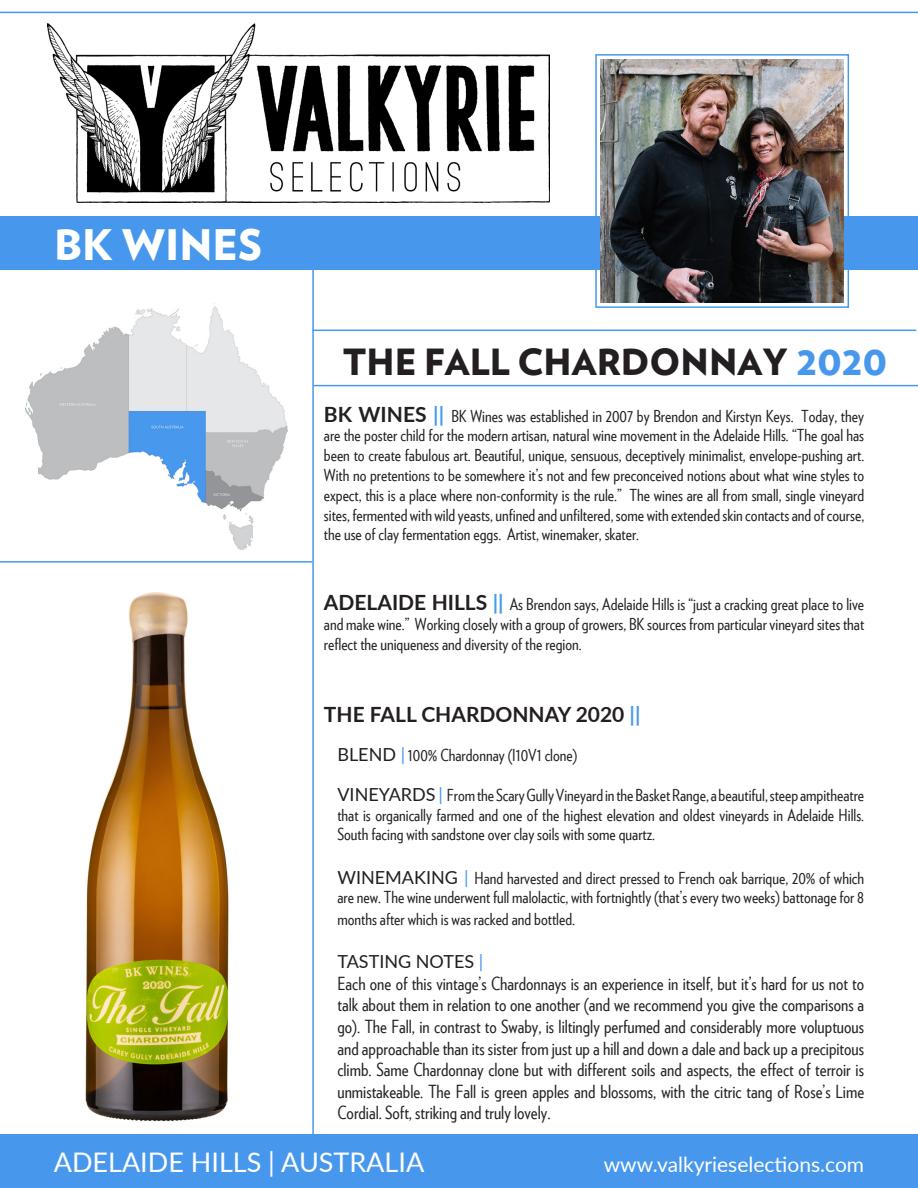
<style>
.page{position:relative;width:918px;height:1188px;background:#fff}
.page>*{position:absolute;margin:0;border:0;box-sizing:border-box;transform-origin:0 0}
.t1{font:900 42px "Verlag";color:#fff}
.t2{font:900 36px "Verlag";color:#231f20}
.t3{font:27px "Lato";color:#fff}
.t4{font:21px "Lato";color:#fff}
.t5{font:700 21px "Lato";color:#231f20}
.t6{font:18px/21.6px "Verlag Condensed";color:#231f20;text-align:justify}
.t7{font:18px "Lato";color:#231f20}
.t8{font:16.5px/19.8px "Verlag Condensed";color:#231f20;text-align:justify}
.s1{font-size:42px;color:#4798ed}
.s2{font-family:"Lato";font-weight:700;font-size:21px}
.s3{font-family:"Lato";font-weight:700;font-size:21px;color:#4798ed}
.s4{color:#4798ed}
.s5{font-family:"Lato";font-size:18px}
.s6{font-family:"Lato";font-size:18px;color:#4798ed}
</style>
<div class="page">
<img style="left:47px;top:23px;width:502px;height:180px">
<img style="left:85px;top:592px;width:144px;height:530px">
<hr style="left:312px;top:216px;width:2px;height:972px;background:#4798ed">
<div style="left:0;top:216px;width:918px;height:54px;background:#4798ed"></div>
<img style="left:601px;top:59px;width:243px;height:243px">
<div style="left:1px;top:1134px;width:917px;height:54px;background:#4798ed"></div>
<hr style="left:0;top:561px;width:312px;height:2px;background:#4798ed">
<img style="left:26px;top:306px;width:261px;height:244px">
<div style="left:595px;top:54px;width:254px;height:254px;border:2px solid #4798ed"></div>
<hr style="left:312px;top:330px;width:604px;height:1px;background:#4798ed">
<hr style="left:314px;top:385px;width:604px;height:1px;background:#4798ed">
<hr style="left:0;top:12px;width:918px;height:1px;background:#4798ed">
<p class="t1" style="left:54px;top:210px;width:210px">BK WINES</p>
<p class="t2" style="left:343px;top:332px;width:546px">THE FALL CHARDONNAY <span class="s1">2020</span></p>
<p class="t8" style="left:324px;top:405px;width:542px"><span class="s2">BK WINES</span> <span class="s3">||</span> BK Wines was established in 2007 by Brendon and Kirstyn Keys. Today, they are the poster child for the modern artisan, natural wine movement in the Adelaide Hills. “The goal has been to create fabulous art. Beautiful, unique, sensuous, deceptively minimalist, envelope-pushing art.<br>With no pretentions to be somewhere it’s not and few preconceived notions about what wine styles to expect, this is a place where non-conformity is the rule.” The wines are all from small, single vineyard sites, fermented with wild yeasts, unfined and unfiltered, some with extended skin contacts and of course, the use of clay fermentation eggs. Artist, winemaker, skater.</p>
<p class="t8" style="left:324px;top:593px;width:542px"><span class="s2">ADELAIDE HILLS</span> <span class="s3">||</span> As Brendon says, Adelaide Hills is “just a cracking great place to live and make wine.” Working closely with a group of growers, BK sources from particular vineyard sites that reflect the uniqueness and diversity of the region.</p>
<p class="t5" style="left:324px;top:699px;width:318px">THE FALL CHARDONNAY 2020 <span class="s4">||</span></p>
<p class="t8" style="left:337px;top:745px;width:241px"><span class="s5">BLEND</span> <span class="s6">|</span> 100% Chardonnay (I10V1 clone)</p>
<p class="t8" style="left:337px;top:784px;width:528px"><span class="s5">VINEYARDS</span> <span class="s6">|</span> From the Scary Gully Vineyard in the Basket Range, a beautiful, steep ampitheatre that is organically farmed and one of the highest elevation and oldest vineyards in Adelaide Hills.<br>South facing with sandstone over clay soils with some quartz.</p>
<p class="t8" style="left:337px;top:867px;width:528px"><span class="s5">WINEMAKING</span> <span class="s6">|</span> Hand harvested and direct pressed to French oak barrique, 20% of which are new. The wine underwent full malolactic, with fortnightly (that’s every two weeks) battonage for 8</p>
<p class="t8" style="left:337px;top:909px;width:239px">months after which is was racked and bottled.</p>
<p class="t7" style="left:337px;top:949px;width:147px">TASTING NOTES <span class="s4">|</span></p>
<p class="t6" style="left:337px;top:972px;width:528px">Each one of this vintage’s Chardonnays is an experience in itself, but it’s hard for us not to talk about them in relation to one another (and we recommend you give the comparisons a go). The Fall, in contrast to Swaby, is liltingly perfumed and considerably more voluptuous and approachable than its sister from just up a hill and down a dale and back up a precipitous climb. Same Chardonnay clone but with different soils and aspects, the effect of terroir is unmistakeable. The Fall is green apples and blossoms, with the citric tang of Rose’s Lime Cordial. Soft, striking and truly lovely.</p>
<p class="t3" style="left:54px;top:1143px;width:372px">ADELAIDE HILLS | AUSTRALIA</p>
<p class="t4" style="left:604px;top:1149px;width:262px">www.valkyrieselections.com</p>
</div>
